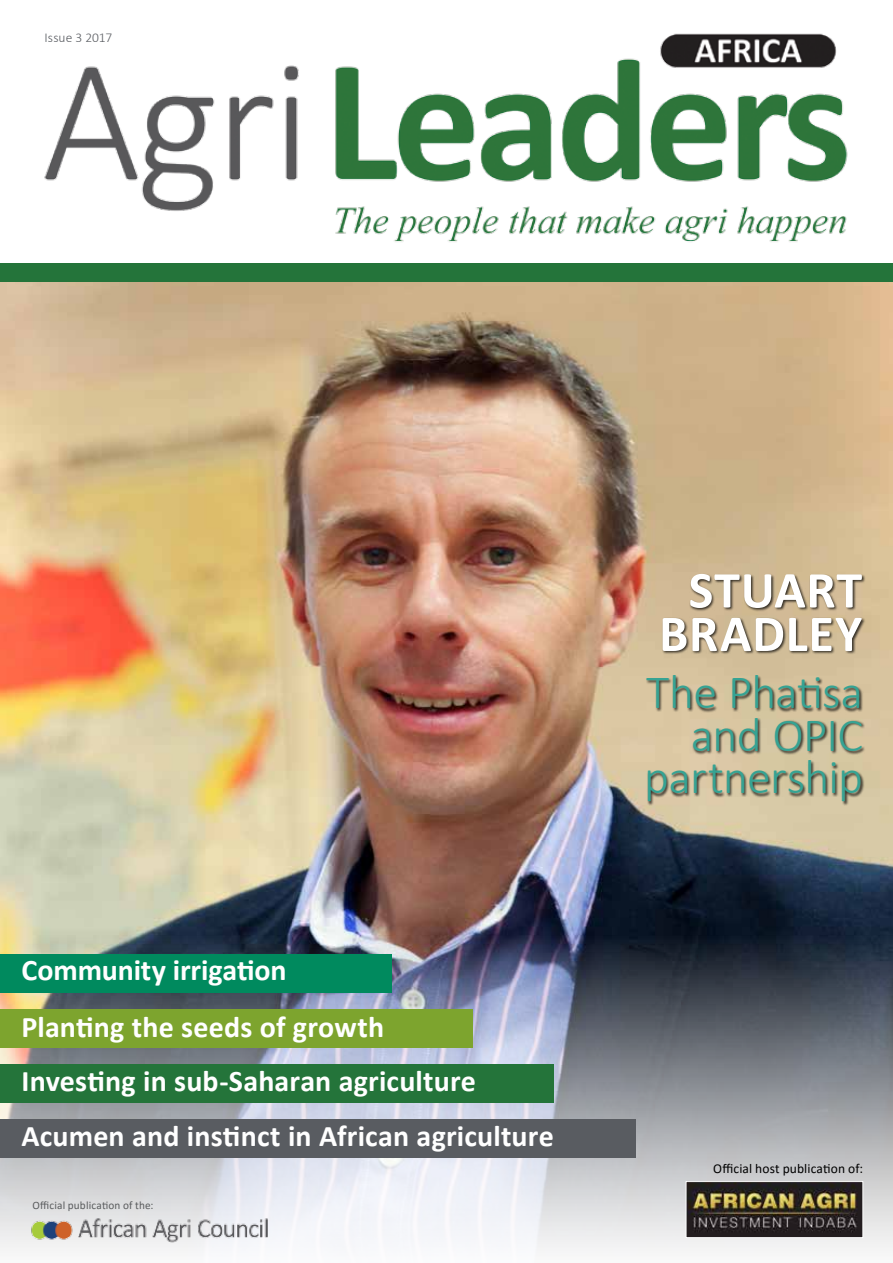
<style>
.page{position:relative;width:893px;height:1263px;background:#fff}
.page>*{position:absolute;margin:0;border:0;box-sizing:border-box;transform-origin:0 0}
.t1{font:700 52.2px/43.5px "Calibri";letter-spacing:.01em;color:#fff;text-align:center}
.t2{font:300 48px/42.5px "Calibri";letter-spacing:-.015em;color:#36a393;text-align:right}
.t3{font:700 30px/53.8px "Calibri";letter-spacing:.005em;color:#fff}
.t4{font:13.5px "Calibri";letter-spacing:.01em;color:#000}
.t5{font:300 13.5px "Calibri";color:#595c61}
.t6{font:11.25px "Calibri";letter-spacing:.015em;color:#595b5d}
</style>
<div class="page">
<img style="left:0;top:282px;width:893px;height:654px">
<svg style="left:0;top:936px;width:893px;height:315px;background:#9da1aa"></svg>
<img style="left:44px;top:33px;width:804px;height:209px">
<div style="left:0;top:264px;width:893px;height:18px;background:#24743a"></div>
<img style="left:28px;top:1216px;width:243px;height:29px">
<div style="left:645px;top:573px;width:221px;height:232px;background:#000;opacity:.75"></div>
<div style="left:0;top:1064px;width:554px;height:39px;background:#24743a"></div>
<div style="left:0;top:1009px;width:473px;height:38px;background:#7da42e"></div>
<div style="left:0;top:954px;width:391px;height:38px;background:#008a5e"></div>
<div style="left:0;top:1120px;width:636px;height:38px;background:#595c61"></div>
<img style="left:688px;top:1183px;width:173px;height:53px">
<div style="left:686px;top:1181px;width:177px;height:57px;border:1px solid #fff"></div>
<p class="t5" style="left:45px;top:29px;width:69px">Issue 3 2017</p>
<p class="t3" style="left:22px;top:942px;width:267px">Community irrigation</p>
<p class="t3" style="left:22px;top:999px;width:456px">Planting the seeds of growth<br>Investing in sub-Saharan agriculture</p>
<p class="t3" style="left:22px;top:1108px;width:534px">Acumen and instinct in African agriculture</p>
<p class="t6" style="left:33px;top:1197px;width:123px">Official publication of the:</p>
<h1 class="t1" style="left:659px;top:566px;width:205px">Stuart<br>Bradley</h1>
<h2 class="t2" style="left:644px;top:671px;width:221px">The Phatisa and OPIC partnership</h2>
<p class="t4" style="left:713px;top:1159px;width:151px">Official host publication of:</p>
</div>
